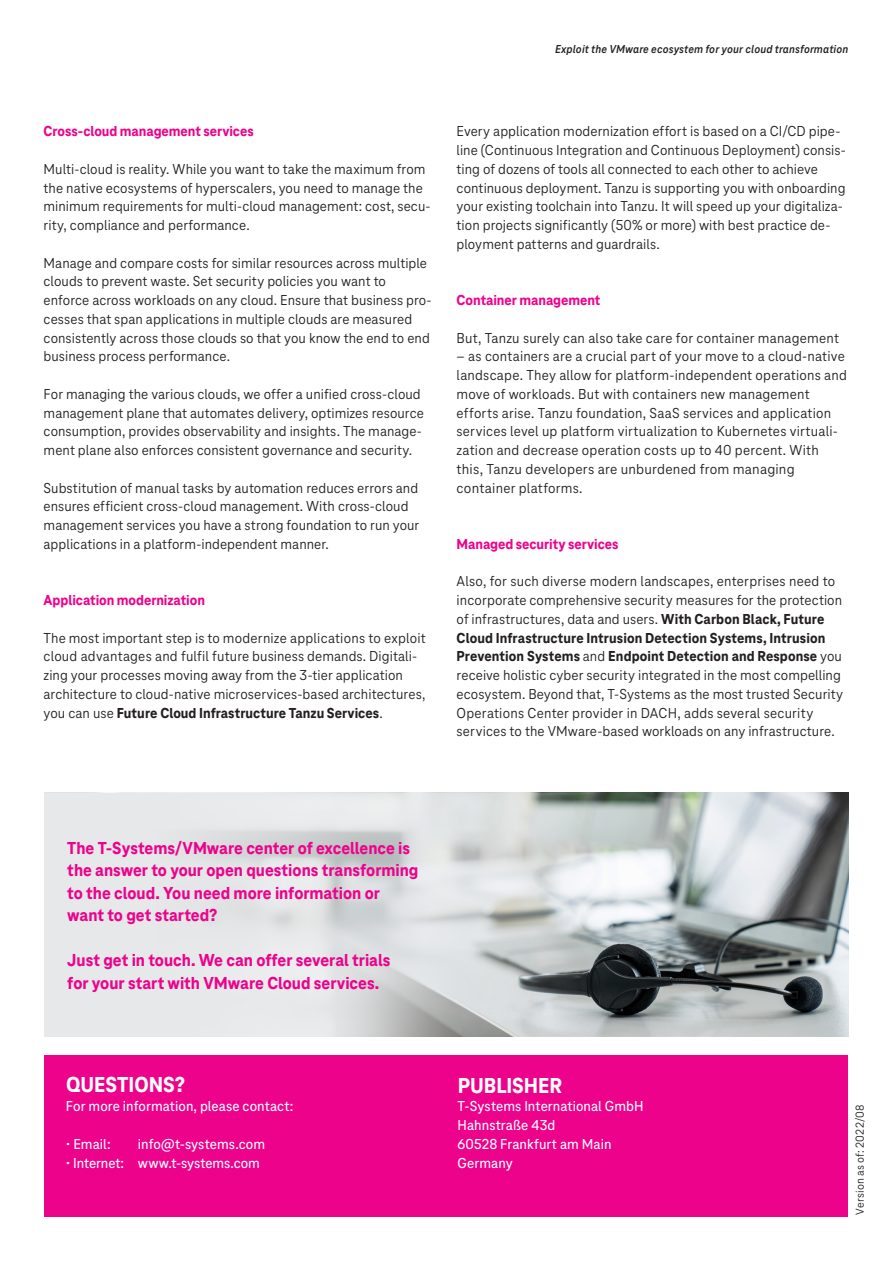
<style>
.page{position:relative;width:893px;height:1263px;background:#fff}
.page>*{position:absolute;margin:0;border:0;box-sizing:border-box;transform-origin:0 0}
._01_Headline_Ultra_1{font:800 22.5px "Tele Neo";color:#fff}
._07_Inset_Headline_U{font:800 18px/22.5px "Tele Neo";color:#ed028c}
._05_Copy_10_12_5_Nor{font:15px/18.8px "Tele Neo";letter-spacing:.005em;color:#231f20}
._01_Headline_Ultra_1-2{font:500 15px "Tele Neo";letter-spacing:.005em;color:#fff}
._07_Inset_Headline_U-2{font:800 15px "Tele Neo";letter-spacing:-.005em;color:#ed028c}
._05_Copy_10_12_5_Nor-2{font:500 15px "Tele Neo";letter-spacing:.005em;color:#fff}
._05_Copy_10_12_5_Nor-3{font:italic 700 12px "Tele Neo";letter-spacing:.01em;color:#231f20}
._05_Copy_10_12_5_Nor-4{font:12px "Tele Neo";letter-spacing:.015em;color:#231f20}
.s1{font-weight:800}
</style>
<div class="page">
<div style="left:45px;top:1055px;width:803px;height:162px;background:#ed028c"></div>
<img style="left:618px;top:793px;width:230px;height:243px">
<svg style="left:45px;top:793px;width:573px;height:243px;background:#d8dadb"></svg>
<p class="_05_Copy_10_12_5_Nor-3" style="left:555px;top:42px;width:295px">Exploit the VMware ecosystem for your cloud transformation</p>
<p class="_07_Inset_Headline_U-2" style="left:44px;top:123px;width:212px">Cross-cloud management services</p>
<p class="_05_Copy_10_12_5_Nor" style="left:44px;top:160px;width:388px">Multi-cloud is reality. While you want to take the maximum from the native ecosystems of hyperscalers, you need to manage the minimum requirements for multi-cloud management: cost, secu&shy;rity, compliance and performance.</p>
<p class="_05_Copy_10_12_5_Nor" style="left:44px;top:253px;width:390px">Manage and compare costs for similar resources across multiple clouds to prevent waste. Set security policies you want to enforce across workloads on any cloud. Ensure that business pro&shy;cesses that span applications in multiple clouds are measured consistently across those clouds so that you know the end to end business process performance.</p>
<p class="_05_Copy_10_12_5_Nor" style="left:44px;top:385px;width:382px">For managing the various clouds, we offer a unified cross-cloud management plane that automates delivery, optimizes resource consumption, provides observability and insights. The manage&shy;ment plane also enforces consistent governance and security.</p>
<p class="_05_Copy_10_12_5_Nor" style="left:44px;top:478px;width:377px">Substitution of manual tasks by automation reduces errors and ensures efficient cross-cloud management. With cross-cloud management services you have a strong foundation to run your applications in a platform-independent manner.</p>
<p class="_07_Inset_Headline_U-2" style="left:44px;top:592px;width:163px">Application modernization</p>
<p class="_05_Copy_10_12_5_Nor" style="left:44px;top:628px;width:384px">The most important step is to modernize applications to exploit cloud advantages and fulfil future business demands. Digitali&shy;zing your processes moving away from the 3-tier application architecture to cloud-native microservices-based architectures, you can use <span class="s1">Future Cloud Infrastructure Tanzu Services</span>.</p>
<p class="_05_Copy_10_12_5_Nor" style="left:457px;top:122px;width:391px">Every application modernization effort is based on a CI/CD pipe&shy;line (Continuous Integration and Continuous Deployment) consis&shy;ting of dozens of tools all connected to each other to achieve continuous deployment. Tanzu is supporting you with onboarding your existing toolchain into Tanzu. It will speed up your digitaliza&shy;tion projects significantly (50% or more) with best practice de&shy;ployment patterns and guardrails.</p>
<p class="_07_Inset_Headline_U-2" style="left:457px;top:292px;width:145px">Container management</p>
<p class="_05_Copy_10_12_5_Nor" style="left:457px;top:328px;width:384px">But, Tanzu surely can also take care for container management</p>
<p class="_05_Copy_10_12_5_Nor" style="left:457px;top:347px;width:392px">– as containers are a crucial part of your move to a cloud-native landscape. They allow for platform-independent operations and move of workloads. But with containers new management efforts arise. Tanzu foundation, SaaS services and application services level up platform virtualization to Kubernetes virtuali&shy;zation and decrease operation costs up to 40 percent. With this, Tanzu developers are unburdened from managing container platforms.</p>
<p class="_07_Inset_Headline_U-2" style="left:457px;top:535px;width:163px">Managed security services</p>
<p class="_05_Copy_10_12_5_Nor" style="left:457px;top:572px;width:388px">Also, for such diverse modern landscapes, enterprises need to incorporate comprehensive security measures for the protection of infrastructures, data and users. <span class="s1">With Carbon Black, Future Cloud Infrastructure Intrusion Detection Systems, Intrusion Prevention Systems</span> and <span class="s1">Endpoint Detection and Response</span> you receive holistic cyber security integrated in the most compelling ecosystem. Beyond that, T-Systems as the most trusted Security Operations Center provider in DACH, adds several security services to the VMware-based workloads on any infrastructure.</p>
<p class="_07_Inset_Headline_U" style="left:67px;top:837px;width:353px">The T-Systems/VMware center of excellence is the answer to your open questions transforming to the cloud. You need more information or want to get started?</p>
<p class="_07_Inset_Headline_U" style="left:67px;top:949px;width:325px">Just get in touch. We can offer several trials for your start with VMware Cloud services.</p>
<p class="_01_Headline_Ultra_1" style="left:66px;top:1072px;width:121px">QUESTIONS?</p>
<p class="_01_Headline_Ultra_1-2" style="left:66px;top:1098px;width:229px">For more information, please contact:</p>
<p class="_05_Copy_10_12_5_Nor-2" style="left:66px;top:1135px;width:46px">• Email:</p>
<p class="_05_Copy_10_12_5_Nor-2" style="left:138px;top:1135px;width:129px">info@t-systems.com</p>
<p class="_01_Headline_Ultra_1-2" style="left:66px;top:1154px;width:195px">• Internet: www.t-systems.com</p>
<p class="_01_Headline_Ultra_1" style="left:458px;top:1073px;width:106px">PUBLISHER</p>
<p class="_01_Headline_Ultra_1-2" style="left:458px;top:1098px;width:187px">T-Systems International GmbH</p>
<p class="_01_Headline_Ultra_1-2" style="left:458px;top:1117px;width:99px">Hahnstraße 43d</p>
<p class="_01_Headline_Ultra_1-2" style="left:458px;top:1135px;width:155px">60528 Frankfurt am Main</p>
<p class="_01_Headline_Ultra_1-2" style="left:458px;top:1154px;width:57px">Germany</p>
<p class="_05_Copy_10_12_5_Nor-4" style="left:853px;top:1214px;width:112px;rotate:-90deg">Version as of: 2022/08</p>
</div>
